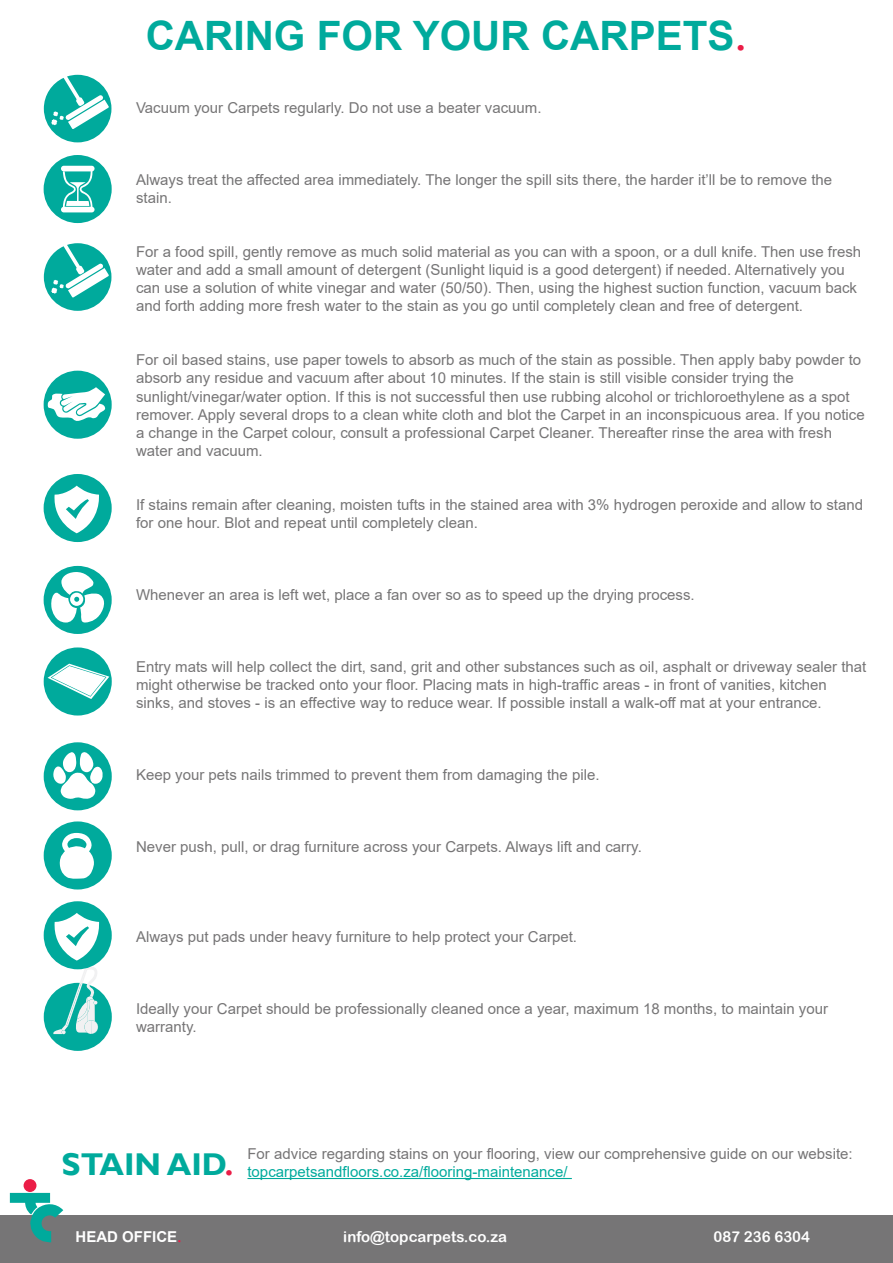
<style>
.page{position:relative;width:893px;height:1263px;background:#fff}
.page>*{position:absolute;margin:0;border:0;box-sizing:border-box;transform-origin:0 0}
.t1{font:700 40.5px "Arial";color:#00aa9c}
.t2{font:700 31.5px "Gill Sans";color:#00aa9c}
.t3{font:15px/18px "Arial";color:#767576}
.t4{font:15px "Arial";color:#00aa9c}
.t5{font:15px "Arial Rounded MT Bold";color:#fff}
.t6{font:700 15px "Arial";color:#fff}
.s1{font-family:"Arial Rounded MT Bold";font-weight:400;color:#eb1d47}
.s2{color:#eb1d47}
</style>
<div class="page">
<div style="left:0;top:1216px;width:893px;height:47px;background:#767576"></div>
<div style="left:24px;top:1179px;width:12px;height:13px;background:#eb1d47;border-radius:50%"></div>
<svg style="left:10px;top:1193px;width:53px;height:50px"></svg>
<div style="left:44px;top:371px;width:68px;height:68px;background:#00aa9c;border-radius:50%"></div>
<div style="left:44px;top:983px;width:68px;height:68px;background:#00aa9c;border-radius:50%"></div>
<div style="left:44px;top:474px;width:68px;height:68px;background:#00aa9c;border-radius:50%"></div>
<div style="left:44px;top:566px;width:68px;height:68px;background:#00aa9c;border-radius:50%"></div>
<svg style="left:48px;top:387px;width:57px;height:35px"></svg>
<svg style="left:53px;top:486px;width:49px;height:47px"></svg>
<div style="left:44px;top:155px;width:68px;height:68px;background:#00aa9c;border-radius:50%"></div>
<div style="left:61px;top:166px;width:34px;height:5px;background:#fff;border-radius:3px"></div>
<div style="left:61px;top:207px;width:34px;height:5px;background:#fff;border-radius:3px"></div>
<svg style="left:63px;top:171px;width:30px;height:36px"></svg>
<svg style="left:44px;top:243px;width:67px;height:68px"></svg>
<svg style="left:44px;top:75px;width:67px;height:67px"></svg>
<svg style="left:51px;top:571px;width:56px;height:52px"></svg>
<hr style="left:247px;top:1178px;width:325px;height:1px;background:#00aa9c">
<div style="left:44px;top:647px;width:68px;height:68px;background:#00aa9c;border-radius:50%"></div>
<svg style="left:48px;top:664px;width:61px;height:35px"></svg>
<div style="left:44px;top:742px;width:68px;height:68px;background:#00aa9c;border-radius:50%"></div>
<svg style="left:53px;top:751px;width:50px;height:48px"></svg>
<div style="left:44px;top:821px;width:68px;height:68px;background:#00aa9c;border-radius:50%"></div>
<svg style="left:59px;top:833px;width:35px;height:46px"></svg>
<div style="left:44px;top:901px;width:68px;height:68px;background:#00aa9c;border-radius:50%"></div>
<svg style="left:53px;top:913px;width:49px;height:121px"></svg>
<h1 class="t1" style="left:146px;top:7px;width:603px">CARING FOR YOUR CARPETS<span class="s1">.</span></h1>
<p class="t3" style="left:136px;top:99px;width:407px">Vacuum your Carpets regularly. Do not use a beater vacuum.</p>
<p class="t3" style="left:136px;top:171px;width:698px">Always treat the affected area immediately. The longer the spill sits there, the harder it’ll be to remove the stain.</p>
<p class="t3" style="left:136px;top:243px;width:727px">For a food spill, gently remove as much solid material as you can with a spoon, or a dull knife. Then use fresh water and add a small amount of detergent (Sunlight liquid is a good detergent) if needed. Alternatively you can use a solution of white vinegar and water (50/50). Then, using the highest suction function, vacuum back and forth adding more fresh water to the stain as you go until completely clean and free of detergent.</p>
<p class="t3" style="left:136px;top:351px;width:730px">For oil based stains, use paper towels to absorb as much of the stain as possible. Then apply baby powder to absorb any residue and vacuum after about 10 minutes. If the stain is still visible consider trying the sunlight/vinegar/water option. If this is not successful then use rubbing alcohol or trichloroethylene as a spot remover. Apply several drops to a clean white cloth and blot the Carpet in an inconspicuous area. If you notice a change in the Carpet colour, consult a professional Carpet Cleaner. Thereafter rinse the area with fresh water and vacuum.</p>
<p class="t3" style="left:136px;top:495px;width:729px">If stains remain after cleaning, moisten tufts in the stained area with 3% hydrogen peroxide and allow to stand for one hour. Blot and repeat until completely clean.</p>
<p class="t3" style="left:136px;top:585px;width:560px">Whenever an area is left wet, place a fan over so as to speed up the drying process.</p>
<p class="t3" style="left:136px;top:657px;width:732px">Entry mats will help collect the dirt, sand, grit and other substances such as oil, asphalt or driveway sealer that might otherwise be tracked onto your floor. Placing mats in high-traffic areas - in front of vanities, kitchen sinks, and stoves - is an effective way to reduce wear. If possible install a walk-off mat at your entrance.</p>
<p class="t3" style="left:136px;top:765px;width:465px">Keep your pets nails trimmed to prevent them from damaging the pile.</p>
<p class="t3" style="left:136px;top:837px;width:507px">Never push, pull, or drag furniture across your Carpets. Always lift and carry.</p>
<p class="t3" style="left:136px;top:927px;width:443px">Always put pads under heavy furniture to help protect your Carpet.</p>
<p class="t3" style="left:136px;top:999px;width:694px">Ideally your Carpet should be professionally cleaned once a year, maximum 18 months, to maintain your warranty.</p>
<h2 class="t2" style="left:62px;top:1145px;width:173px">STAIN AID<span class="s2">.</span></h2>
<p class="t3" style="left:247px;top:1144px;width:607px">For advice regarding stains on your flooring, view our comprehensive guide on our website:</p>
<p class="t4" style="left:247px;top:1161px;width:322px">topcarpetsandfloors.co.za/flooring-maintenance/</p>
<p class="t6" style="left:76px;top:1226px;width:108px">HEAD OFFICE<span class="s1">.</span></p>
<p class="t5" style="left:343px;top:1228px;width:165px">info@topcarpets.co.za</p>
<p class="t5" style="left:713px;top:1228px;width:98px">087 236 6304</p>
</div>
